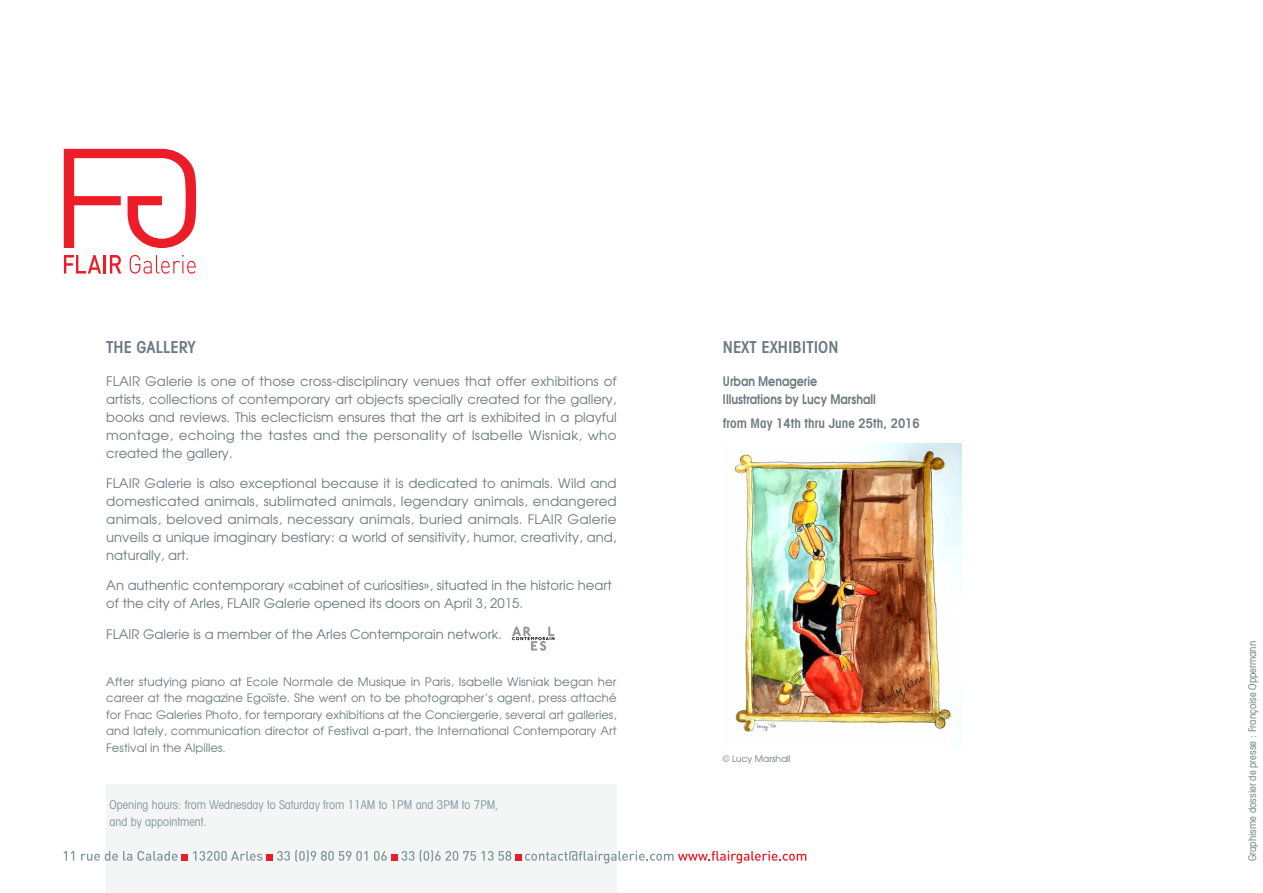
<style>
.page{position:relative;width:1263px;height:893px;background:#fff}
.page>*{position:absolute;margin:0;border:0;box-sizing:border-box;transform-origin:0 0}
.t1{font:600 condensed 16.5px "Avant Garde";color:#6d7b82}
.t2{font:13.2px "Avant Garde";color:#6d7b82}
.t3{font:600 13.2px "Avant Garde";color:#6d7b82;scale:.85 1}
.t4{font:600 condensed 13.2px "Avant Garde";color:#6d7b82}
.t5{font:condensed 12px "Avant Garde";color:#8198a1}
.t6{font:11.7px/16.5px "Avant Garde";color:#6d7b82;text-align:justify}
.t7{font:condensed 10.5px "Avant Garde";color:#6d7b82}
.t8{font:9px "Avant Garde";color:#6d7b82}
</style>
<div class="page">
<div style="left:106px;top:784px;width:511px;height:109px;background:#f4f5f5"></div>
<svg style="left:64px;top:149px;width:132px;height:99px"></svg>
<svg style="left:64px;top:255px;width:37px;height:19px"></svg>
<hr style="left:103px;top:255px;width:3px;height:19px;background:#ec1c29">
<svg style="left:110px;top:255px;width:11px;height:19px"></svg>
<svg style="left:130px;top:255px;width:66px;height:19px"></svg>
<svg style="left:64px;top:851px;width:10px;height:10px"></svg>
<svg style="left:81px;top:851px;width:97px;height:10px"></svg>
<div style="left:182px;top:854px;width:6px;height:7px;background:#ec1c29"></div>
<svg style="left:193px;top:851px;width:70px;height:10px"></svg>
<div style="left:267px;top:854px;width:6px;height:7px;background:#ec1c29"></div>
<svg style="left:277px;top:850px;width:90px;height:12px"></svg>
<svg style="left:374px;top:851px;width:13px;height:10px"></svg>
<div style="left:391px;top:854px;width:6px;height:7px;background:#ec1c29"></div>
<svg style="left:401px;top:851px;width:13px;height:10px"></svg>
<svg style="left:420px;top:850px;width:91px;height:12px"></svg>
<div style="left:515px;top:854px;width:7px;height:7px;background:#ec1c29"></div>
<svg style="left:525px;top:851px;width:281px;height:12px"></svg>
<img style="left:511px;top:626px;width:44px;height:25px">
<img style="left:734px;top:443px;width:227px;height:289px">
<p class="t1" style="left:106px;top:337px;width:91px">THE GALLERY</p>
<p class="t2" style="left:106px;top:373px;width:512px">FLAIR Galerie is one of those cross-disciplinary venues that offer exhibitions of</p>
<p class="t2" style="left:106px;top:391px;width:512px">artists, collections of contemporary art objects specially created for the gallery,</p>
<p class="t2" style="left:106px;top:409px;width:512px">books and reviews. This eclecticism ensures that the art is exhibited in a playful</p>
<p class="t2" style="left:106px;top:427px;width:512px">montage, echoing the tastes and the personality of Isabelle Wisniak, who</p>
<p class="t2" style="left:106px;top:445px;width:128px">created the gallery.</p>
<p class="t2" style="left:106px;top:475px;width:512px">FLAIR Galerie is also exceptional because it is dedicated to animals. Wild and</p>
<p class="t2" style="left:106px;top:493px;width:512px">domesticated animals, sublimated animals, legendary animals, endangered</p>
<p class="t2" style="left:106px;top:511px;width:512px">animals, beloved animals, necessary animals, buried animals. FLAIR Galerie</p>
<p class="t2" style="left:106px;top:529px;width:512px">unveils a unique imaginary bestiary: a world of sensitivity, humor, creativity, and,</p>
<p class="t2" style="left:106px;top:547px;width:84px">naturally, art.</p>
<p class="t2" style="left:106px;top:577px;width:507px">An authentic contemporary «cabinet of curiosities», situated in the historic heart</p>
<p class="t2" style="left:106px;top:595px;width:418px">of the city of Arles, FLAIR Galerie opened its doors on April 3, 2015.</p>
<p class="t2" style="left:106px;top:626px;width:397px">FLAIR Galerie is a member of the Arles Contemporain network.</p>
<p class="t6" style="left:106px;top:673px;width:512px">After studying piano at Ecole Normale de Musique in Paris, Isabelle Wisniak began her career at the magazine Egoïste. She went on to be photographer’s agent, press attaché for Fnac Galeries Photo, for temporary exhibitions at the Conciergerie, several art galleries, and lately, communication director of Festival a-part, the International Contemporary Art Festival in the Alpilles.</p>
<p class="t5" style="left:110px;top:797px;width:391px">Opening hours: from Wednesday to Saturday from 11AM to 1PM and 3PM to 7PM,</p>
<p class="t5" style="left:110px;top:814px;width:99px">and by appointment.</p>
<p class="t1" style="left:723px;top:337px;width:117px">NEXT EXHIBITION</p>
<p class="t3" style="left:723px;top:372px;width:113px">Urban Menagerie</p>
<p class="t3" style="left:723px;top:390px;width:181px">Illustrations by Lucy Marshall</p>
<p class="t4" style="left:723px;top:415px;width:198px">from May 14th thru June 25th, 2016</p>
<p class="t8" style="left:723px;top:753px;width:69px">© Lucy Marshall</p>
<p class="t7" style="left:1246px;top:861px;width:221px;rotate:-90deg">Graphisme dossier de presse : Françoise Oppermann</p>
</div>
